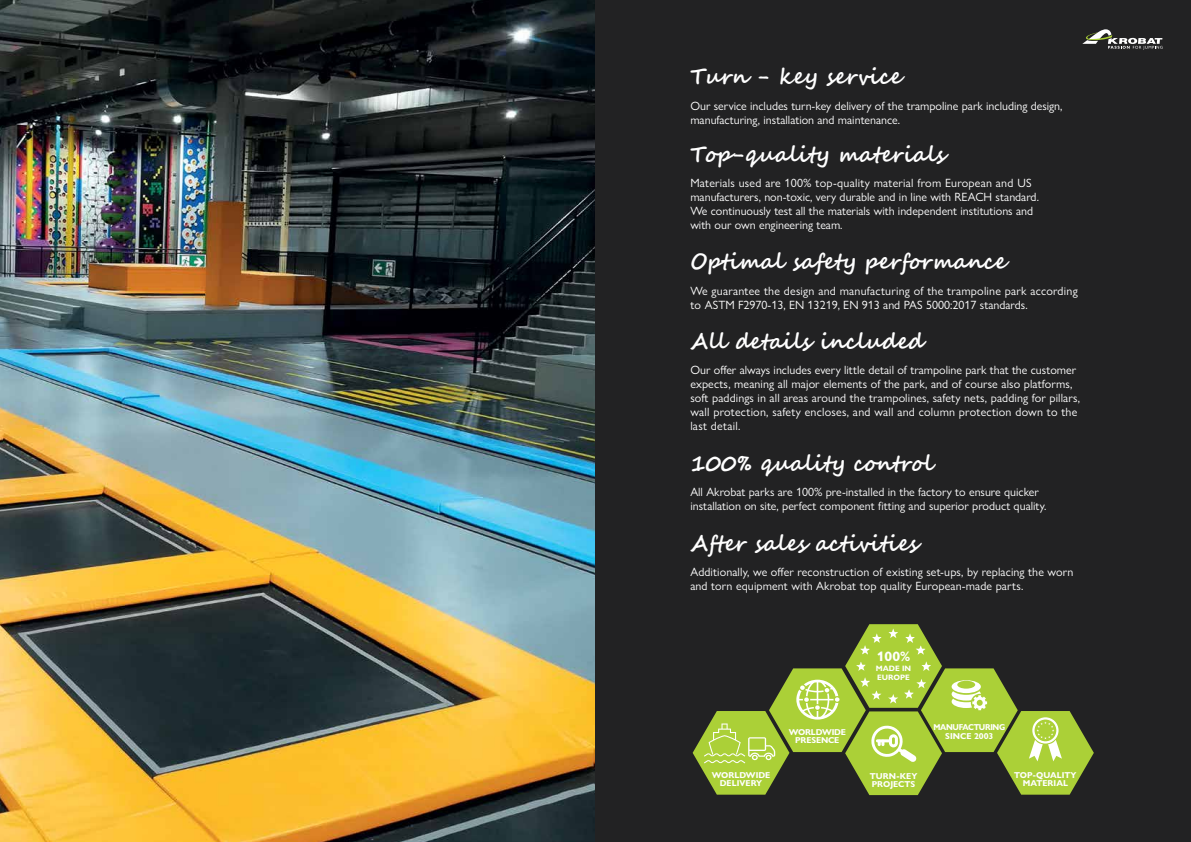
<style>
.page{position:relative;width:1191px;height:842px;background:#fff}
.page>*{position:absolute;margin:0;border:0;box-sizing:border-box;transform-origin:0 0}
.t1{font:700 22px "Segoe Script";color:#fff;scale:.96 1}
.t2{font:700 13.7px "Gill Sans Nova";color:#fff}
.t3{font:12px/14px "Gill Sans Nova";letter-spacing:.005em;color:#fff}
.t4{font:700 8.6px/8.6px "Gill Sans Nova";color:#fff;text-align:center}
.t5{font:700 8.6px/8.6px "Gill Sans Nova";letter-spacing:-.04em;color:#fff;text-align:center;scale:.93 1}
.t6{font:700 8.6px/8.6px "Gill Sans Nova";letter-spacing:-.02em;color:#fff;text-align:center}
.t7{font:700 7.8px/9.4px "Gill Sans Nova";color:#fff}
</style>
<div class="page">
<img style="left:0;top:0;width:595px;height:842px">
<div style="left:596px;top:0;width:595px;height:842px;background:#222223"></div>
<svg style="left:692px;top:624px;width:401px;height:171px"></svg>
<svg style="left:1082px;top:29px;width:80px;height:21px"></svg>
<h1 class="t1" style="left:690px;top:59px;width:222px">Turn - key service</h1>
<p class="t3" style="left:690px;top:99px;width:374px">Our service includes turn-key delivery of the trampoline park including design, manufacturing, installation and maintenance.</p>
<h1 class="t1" style="left:690px;top:136px;width:267px">Top-quality materials</h1>
<p class="t3" style="left:690px;top:176px;width:350px">Materials used are 100% top-quality material from European and US manufacturers, non-toxic, very durable and in line with REACH standard.<br>We continuously test all the materials with independent institutions and with our own engineering team.</p>
<h1 class="t1" style="left:690px;top:244px;width:330px">Optimal safety performance</h1>
<p class="t3" style="left:690px;top:283px;width:389px">We guarantee the design and manufacturing of the trampoline park according to ASTM F2970-13, EN 13219, EN 913 and PAS 5000:2017 standards.</p>
<h1 class="t1" style="left:690px;top:323px;width:244px">All details included</h1>
<p class="t3" style="left:690px;top:363px;width:391px">Our offer always includes every little detail of trampoline park that the customer expects, meaning all major elements of the park, and of course also platforms, soft paddings in all areas around the trampolines, safety nets, padding for pillars, wall protection, safety encloses, and wall and column protection down to the last detail.</p>
<h1 class="t1" style="left:690px;top:445px;width:254px">100% quality control</h1>
<p class="t3" style="left:690px;top:485px;width:358px">All Akrobat parks are 100% pre-installed in the factory to ensure quicker installation on site, perfect component fitting and superior product quality.</p>
<h1 class="t1" style="left:690px;top:525px;width:239px">After sales activities</h1>
<p class="t3" style="left:690px;top:565px;width:384px">Additionally, we offer reconstruction of existing set-ups, by replacing the worn and torn equipment with Akrobat top quality European-made parts.</p>
<p class="t4" style="left:711px;top:770px;width:60px">WORLDWIDE<br>DELIVERY</p>
<p class="t6" style="left:788px;top:727px;width:59px">WORLDWIDE<br>PRESENCE</p>
<p class="t2" style="left:877px;top:648px;width:35px">100%</p>
<p class="t7" style="left:876px;top:663px;width:37px">MADE IN<br>EUROPE</p>
<p class="t4" style="left:869px;top:771px;width:49px;text-align:left">TURN-KEY<br>PROJECTS</p>
<p class="t5" style="left:933px;top:723px;width:79px">MANUFACTURING<br>SINCE 2003</p>
<p class="t4" style="left:1014px;top:770px;width:64px">TOP-QUALITY<br>MATERIAL</p>
</div>
